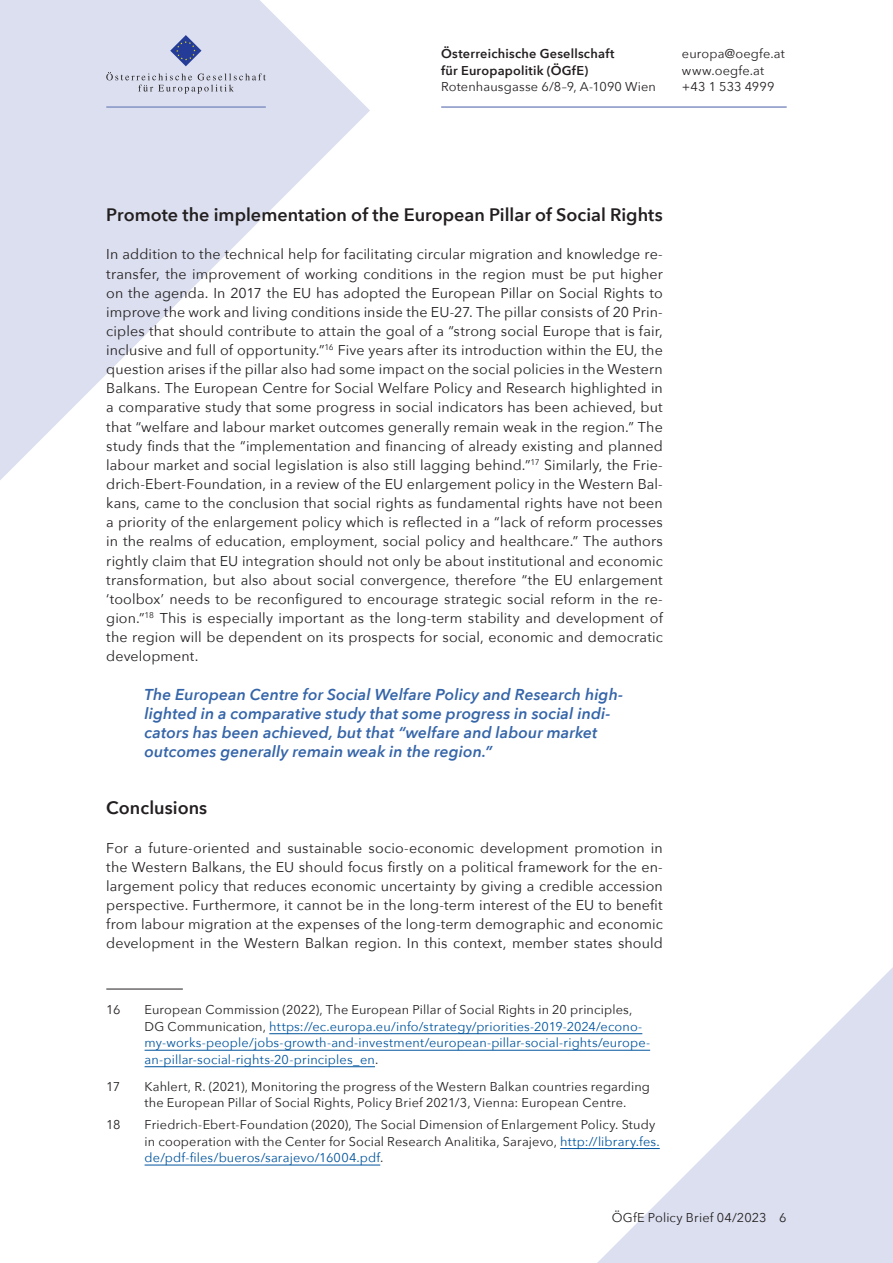
<style>
.page{position:relative;width:893px;height:1263px;background:#fff}
.page>*{position:absolute;margin:0;border:0;box-sizing:border-box;transform-origin:0 0}
.Überschrift_3{font:600 18px "Avenir Next";color:#231f20}
.Zitat{font:italic 600 15.75px/19.2px "Avenir Next";letter-spacing:.005em;color:#3565a9}
.p{font:14.25px/19.2px "Avenir Next";letter-spacing:.005em;color:#231f20;text-align:justify}
.Fußnoten{font:12.75px/16.5px "Avenir Next";letter-spacing:.01em;color:#231f20}
.Fußnoten-2{font:12.75px/16.5px "Avenir Next";letter-spacing:.01em;color:#01549d}
.p-2{font:12.75px "Avenir Next";letter-spacing:.015em;color:#231f20}
.p-3{font:600 12.75px/16.5px "Avenir Next";letter-spacing:.02em;color:#231f20}
.p_Pagina{font:12.75px "Avenir Next";letter-spacing:.01em;color:#231f20}
.s1{color:#231f20}
.s2{color:#01549d}
</style>
<div class="page">
<svg style="left:0;top:0;width:370px;height:480px;fill:#dbdfef"></svg>
<svg style="left:597px;top:967px;width:296px;height:296px;fill:#dbdfef"></svg>
<hr style="left:441px;top:106px;width:346px;height:2px;background:#8493c4">
<hr style="left:106px;top:106px;width:160px;height:2px;background:#8493c4">
<svg style="left:170px;top:35px;width:31px;height:31px"></svg>
<svg style="left:106px;top:72px;width:160px;height:22px;background:#c9cddb"></svg>
<hr style="left:106px;top:989px;width:77px;height:1px;background:#231f20">
<hr style="left:269px;top:1033px;width:373px;height:1px;background:#01549d">
<hr style="left:145px;top:1050px;width:505px;height:1px;background:#01549d">
<hr style="left:145px;top:1066px;width:230px;height:1px;background:#01549d">
<hr style="left:560px;top:1148px;width:100px;height:1px;background:#01549d">
<hr style="left:145px;top:1165px;width:235px;height:1px;background:#01549d">
<p class="p-3" style="left:441px;top:45px;width:175px">Österreichische Gesellschaft für Europapolitik (ÖGfE)</p>
<p class="p-2" style="left:441px;top:76px;width:216px">Rotenhausgasse 6/8–9, A-1090 Wien</p>
<p class="p-2" style="left:682px;top:43px;width:104px">europa@oegfe.at</p>
<p class="p-2" style="left:682px;top:60px;width:84px">www.oegfe.at</p>
<p class="p-2" style="left:682px;top:76px;width:94px">+43 1 533 4999</p>
<p class="Überschrift_3" style="left:106px;top:199px;width:558px">Promote the implementation of the European Pillar of Social Rights</p>
<p class="p" style="left:106px;top:244px;width:558px">In addition to the technical help for facilitating circular migration and knowledge re&shy;transfer, the improvement of working conditions in the region must be put higher on the agenda. In 2017 the EU has adopted the European Pillar on Social Rights to improve the work and living conditions inside the EU-27. The pillar consists of 20 Prin&shy;ciples that should contribute to attain the goal of a “strong social Europe that is fair, inclusive and full of opportunity.”<sup>16</sup> Five years after its introduction within the EU, the question arises if the pillar also had some impact on the social policies in the Western Balkans. The European Centre for Social Welfare Policy and Research highlighted in a comparative study that some progress in social indicators has been achieved, but that “welfare and labour market outcomes generally remain weak in the region.” The study finds that the “implementation and financing of already existing and planned labour market and social legislation is also still lagging behind.”<sup>17</sup> Similarly, the Frie&shy;drich-Ebert-Foundation, in a review of the EU enlargement policy in the Western Bal&shy;kans, came to the conclusion that social rights as fundamental rights have not been a priority of the enlargement policy which is reflected in a “lack of reform processes in the realms of education, employment, social policy and healthcare.” The authors rightly claim that EU integration should not only be about institutional and economic transformation, but also about social convergence, therefore “the EU enlargement ‘toolbox’ needs to be reconfigured to encourage strategic social reform in the re&shy;gion.”<sup>18</sup> This is especially important as the long-term stability and development of the region will be dependent on its prospects for social, economic and democratic development.</p>
<p class="Zitat" style="left:145px;top:684px;width:480px">The European Centre for Social Welfare Policy and Research high&shy;lighted in a comparative study that some progress in social indi&shy;cators has been achieved, but that “welfare and labour market outcomes generally remain weak in the region.”</p>
<p class="Überschrift_3" style="left:106px;top:793px;width:102px">Conclusions</p>
<p class="p" style="left:106px;top:837px;width:558px">For a future-oriented and sustainable socio-economic development promotion in the Western Balkans, the EU should focus firstly on a political framework for the en&shy;largement policy that reduces economic uncertainty by giving a credible accession perspective. Furthermore, it cannot be in the long-term interest of the EU to benefit from labour migration at the expenses of the long-term demographic and economic development in the Western Balkan region. In this context, member states should</p>
<p class="Fußnoten" style="left:106px;top:1001px;width:16px">16</p>
<p class="Fußnoten-2" style="left:145px;top:1001px;width:507px"><span class="s1">European Commission (2022), The European Pillar of Social Rights in 20 principles, DG Communication,</span> https://ec.europa.eu/info/strategy/priorities-2019-2024/econo&shy;my-works-people/jobs-growth-and-investment/european-pillar-social-rights/europe&shy;an-pillar-social-rights-20-principles_en<span class="s1">.</span></p>
<p class="Fußnoten" style="left:106px;top:1077px;width:15px">17</p>
<p class="Fußnoten" style="left:145px;top:1077px;width:507px">Kahlert, R. (2021), Monitoring the progress of the Western Balkan countries regarding the European Pillar of Social Rights, Policy Brief 2021/3, Vienna: European Centre.</p>
<p class="Fußnoten" style="left:106px;top:1116px;width:16px">18</p>
<p class="Fußnoten" style="left:145px;top:1116px;width:517px">Friedrich-Ebert-Foundation (2020), The Social Dimension of Enlargement Policy. Study in cooperation with the Center for Social Research Analitika, Sarajevo, <span class="s2">http://library.fes. de/pdf-files/bueros/sarajevo/16004.pdf</span>.</p>
<p class="p_Pagina" style="left:612px;top:1206px;width:176px">ÖGfE Policy Brief 04/2023 6</p>
</div>
